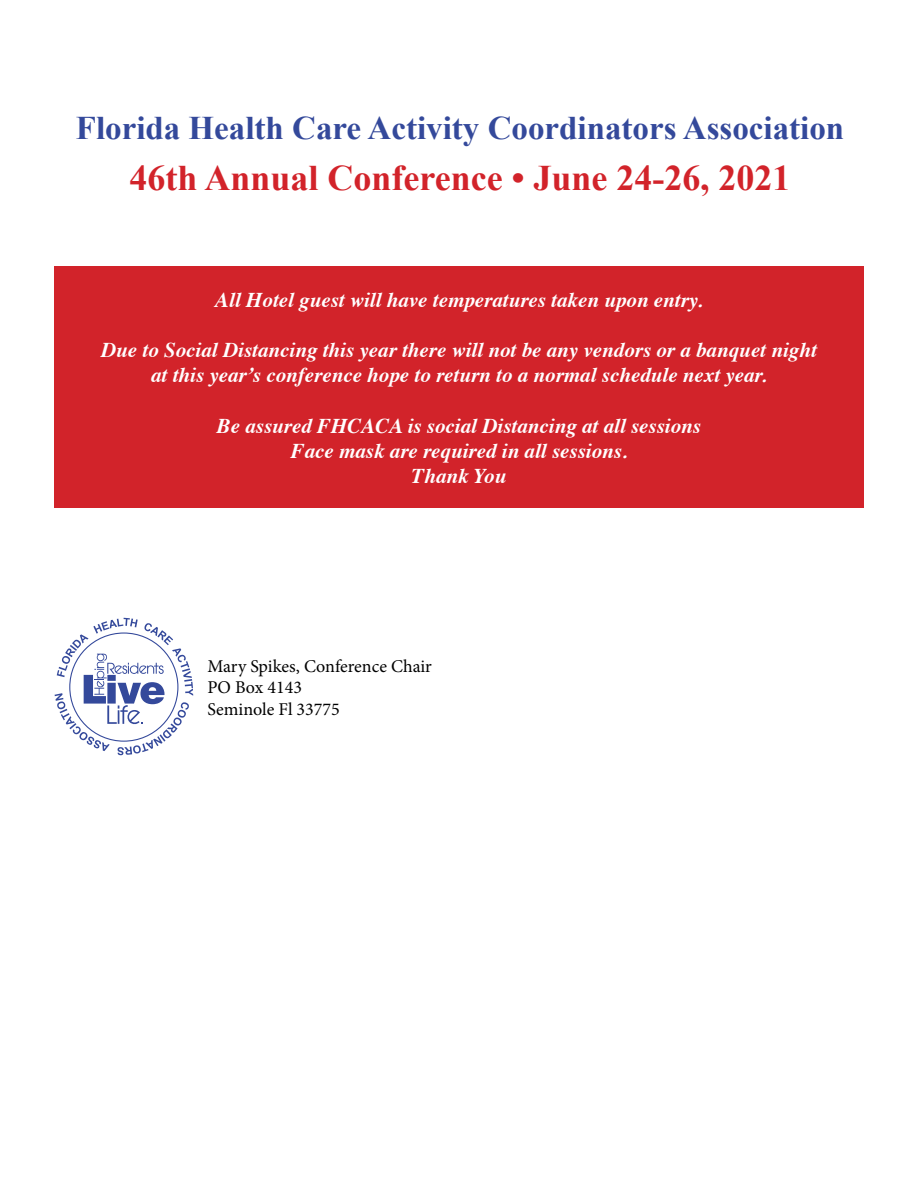
<style>
.page{position:relative;width:918px;height:1188px;background:#fff}
.page>*{position:absolute;margin:0;border:0;box-sizing:border-box;transform-origin:0 0}
.t1{font:700 36px "Times New Roman";color:#d2232a}
.t2{font:700 33px "Times New Roman";color:#34499b}
.t3{font:italic 700 21px/25.2px "Times";color:#fff;text-align:center}
.t4{font:18px/21.6px "Minion Pro";color:#000}
</style>
<div class="page">
<div style="left:54px;top:266px;width:810px;height:242px;background:#d2232a"></div>
<svg style="left:55px;top:618px;width:138px;height:137px"></svg>
<h2 class="t2" style="left:76px;top:105px;width:770px">Florida Health Care Activity Coordinators Association</h2>
<h1 class="t1" style="left:130px;top:153px;width:662px">46th Annual Conference • June 24-26, 2021</h1>
<p class="t3" style="left:215px;top:285px;width:489px">All Hotel guest will have temperatures taken upon entry.</p>
<p class="t3" style="left:101px;top:336px;width:717px">Due to Social Distancing this year there will not be any vendors or a banquet night at this year’s conference hope to return to a normal schedule next year.</p>
<p class="t3" style="left:217px;top:411px;width:486px">Be assured FHCACA is social Distancing at all sessions<br>Face mask are required in all sessions.<br>Thank You</p>
<p class="t4" style="left:207px;top:655px;width:226px">Mary Spikes, Conference Chair<br>PO Box 4143<br>Seminole Fl 33775</p>
</div>
